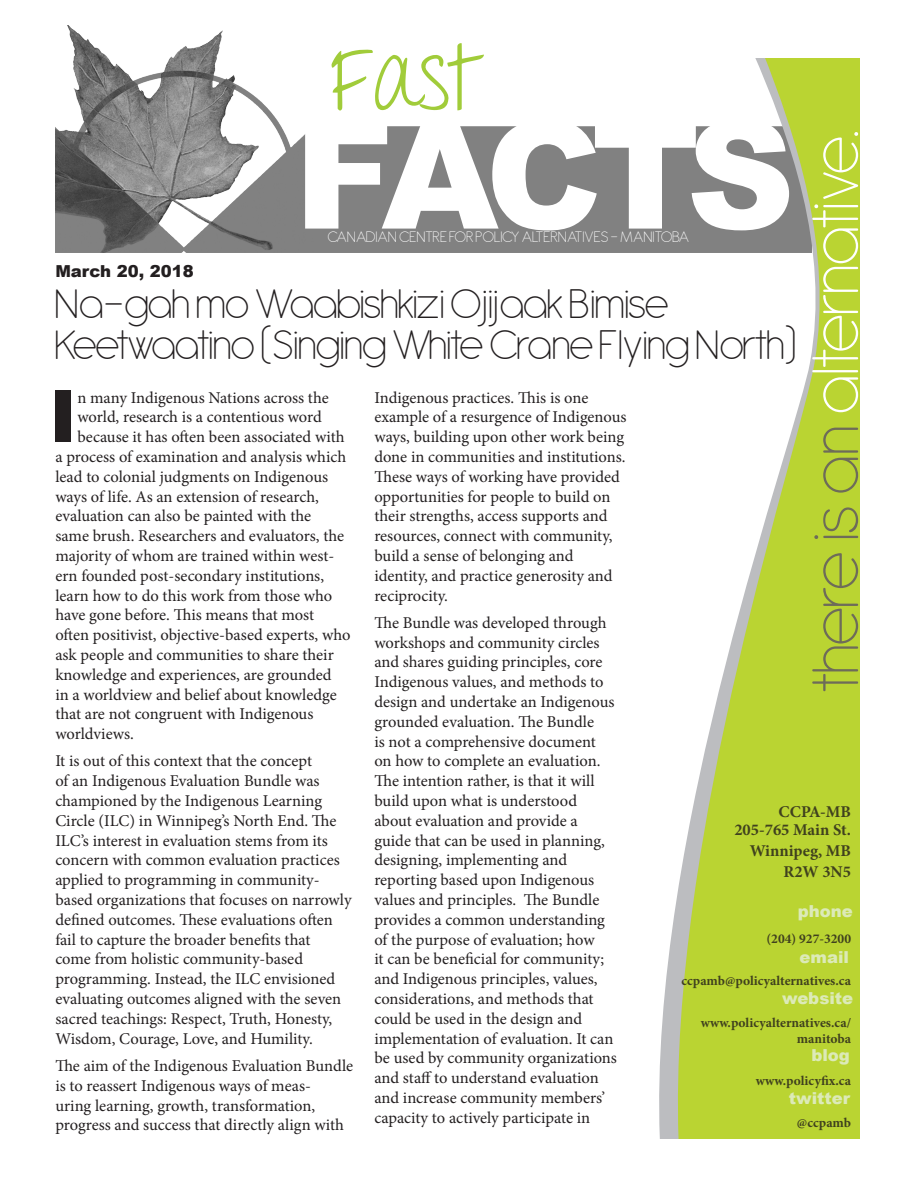
<style>
.page{position:relative;width:918px;height:1188px;background:#fff}
.page>*{position:absolute;margin:0;border:0;box-sizing:border-box;transform-origin:0 0}
.t1{font:900 150px "Arial";letter-spacing:-.085em;color:#fff}
.t2{font:90px "Throw My Hands Upinthe Air";color:#a1cc3a}
.t3{font:200 72px "Antipasto";letter-spacing:-.04em;color:#fff}
.t4{font:900 71.85px "Arial";color:#231f20}
.HEADLINE{font:200 45px/40.5px "Antipasto";letter-spacing:-.04em;color:#231f20}
.t5{font:16.5px/19.8px "Minion Pro";color:#231f20}
.t6{font:200 16.5px "Antipasto";color:#fff}
.t7{font:700 16.5px/21px "Minion Pro";color:#40411e;text-align:right}
.t8{font:900 16.5px "Arial";color:#dceab8}
.t9{font:900 16.5px "Arial";color:#231f20}
.t10{font:700 13.5px/16.5px "Minion Pro";color:#40411e;text-align:right}
.s1{color:#6e6c59}
</style>
<div class="page">
<img style="left:55px;top:25px;width:593px;height:228px">
<svg style="left:648px;top:126px;width:14px;height:1012px"></svg>
<svg style="left:662px;top:58px;width:198px;height:1080px;fill:#bad432"></svg>
<p class="t2" style="left:329px;top:25px;width:151px">Fast</p>
<p class="t1" style="left:294px;top:66px;width:502px">FACTS</p>
<p class="t6" style="left:328px;top:227px;width:363px">CANADIAN CENTRE FOR POLICY ALTERNATIVES - MANITOBA</p>
<p class="t3" style="left:794px;top:693px;width:566px;rotate:-90deg"><span class="s1">there is an</span> alternative.</p>
<p class="t9" style="left:55px;top:259px;width:140px">March 20, 2018</p>
<p class="HEADLINE" style="left:54px;top:285px;width:745px">Na-gah mo Waabishkizi Ojijaak Bimise<br>Keetwaatino (Singing White Crane Flying North)</p>
<p class="t4" style="left:49px;top:364px;width:29px">I</p>
<p class="t5" style="left:77px;top:388px;width:253px">n many Indigenous Nations across the</p>
<p class="t5" style="left:374px;top:388px;width:254px">Indigenous practices. This is one example of a resurgence of Indigenous ways, building upon other work being done in communities and institutions.<br>These ways of working have provided opportunities for people to build on their strengths, access supports and resources, connect with community, build a sense of belonging and identity, and practice generosity and reciprocity.</p>
<p class="t5" style="left:374px;top:613px;width:244px">The Bundle was developed through workshops and community circles and shares guiding principles, core Indigenous values, and methods to design and undertake an Indigenous grounded evaluation. The Bundle<br>is not a comprehensive document on how to complete an evaluation.<br>The intention rather, is that it will build upon what is understood about evaluation and provide a guide that can be used in planning, designing, implementing and reporting based upon Indigenous values and principles. The Bundle provides a common understanding of the purpose of evaluation; how<br>it can be beneficial for community; and Indigenous principles, values, considerations, and methods that could be used in the design and implementation of evaluation. It can be used by community organizations and staff to understand evaluation and increase community members’ capacity to actively participate in</p>
<p class="t5" style="left:77px;top:407px;width:246px">world, research is a contentious word</p>
<p class="t5" style="left:77px;top:427px;width:269px">because it has often been associated with</p>
<p class="t5" style="left:55px;top:447px;width:292px">a process of examination and analysis which</p>
<p class="t5" style="left:55px;top:467px;width:274px">lead to colonial judgments on Indigenous</p>
<p class="t5" style="left:55px;top:487px;width:265px">ways of life. As an extension of research,</p>
<p class="t5" style="left:55px;top:506px;width:257px">evaluation can also be painted with the</p>
<p class="t5" style="left:55px;top:526px;width:290px">same brush. Researchers and evaluators, the</p>
<p class="t5" style="left:55px;top:546px;width:281px">majority of whom are trained within west-</p>
<p class="t5" style="left:55px;top:566px;width:270px">ern founded post-secondary institutions,</p>
<p class="t5" style="left:55px;top:586px;width:279px">learn how to do this work from those who</p>
<p class="t5" style="left:55px;top:605px;width:260px">have gone before. This means that most</p>
<p class="t5" style="left:55px;top:625px;width:297px">often positivist, objective-based experts, who</p>
<p class="t5" style="left:55px;top:645px;width:280px">ask people and communities to share their</p>
<p class="t5" style="left:55px;top:665px;width:278px">knowledge and experiences, are grounded</p>
<p class="t5" style="left:55px;top:685px;width:283px">in a worldview and belief about knowledge</p>
<p class="t5" style="left:55px;top:704px;width:260px">that are not congruent with Indigenous</p>
<p class="t5" style="left:55px;top:724px;width:80px">worldviews.</p>
<p class="t5" style="left:55px;top:751px;width:298px">It is out of this context that the concept<br>of an Indigenous Evaluation Bundle was championed by the Indigenous Learning Circle (ILC) in Winnipeg’s North End. The ILC’s interest in evaluation stems from its concern with common evaluation practices applied to programming in community&shy;based organizations that focuses on narrowly defined outcomes. These evaluations often fail to capture the broader benefits that<br>come from holistic community-based programming. Instead, the ILC envisioned evaluating outcomes aligned with the seven sacred teachings: Respect, Truth, Honesty, Wisdom, Courage, Love, and Humility.</p>
<p class="t5" style="left:55px;top:1056px;width:299px">The aim of the Indigenous Evaluation Bundle is to reassert Indigenous ways of meas-<br>uring learning, growth, transformation, progress and success that directly align with</p>
<p class="t7" style="left:779px;top:801px;width:74px">CCPA-MB</p>
<p class="t7" style="left:734px;top:819px;width:118px">205-765 Main St.</p>
<p class="t7" style="left:750px;top:840px;width:103px">Winnipeg, MB<br>R2W 3N5</p>
<p class="t8" style="left:798px;top:899px;width:57px">phone</p>
<p class="t10" style="left:767px;top:930px;width:86px">(204) 927-3200</p>
<p class="t10" style="left:681px;top:972px;width:171px">ccpamb@policyalternatives.ca</p>
<p class="t10" style="left:701px;top:1014px;width:152px">www.policyalternatives.ca/ manitoba</p>
<p class="t10" style="left:756px;top:1073px;width:97px">www.policyfix.ca</p>
<p class="t10" style="left:797px;top:1115px;width:56px">@ccpamb</p>
<p class="t8" style="left:800px;top:945px;width:51px">email</p>
<p class="t8" style="left:782px;top:986px;width:73px">website</p>
<p class="t8" style="left:811px;top:1043px;width:40px">blog</p>
<p class="t8" style="left:789px;top:1086px;width:63px">twitter</p>
</div>
